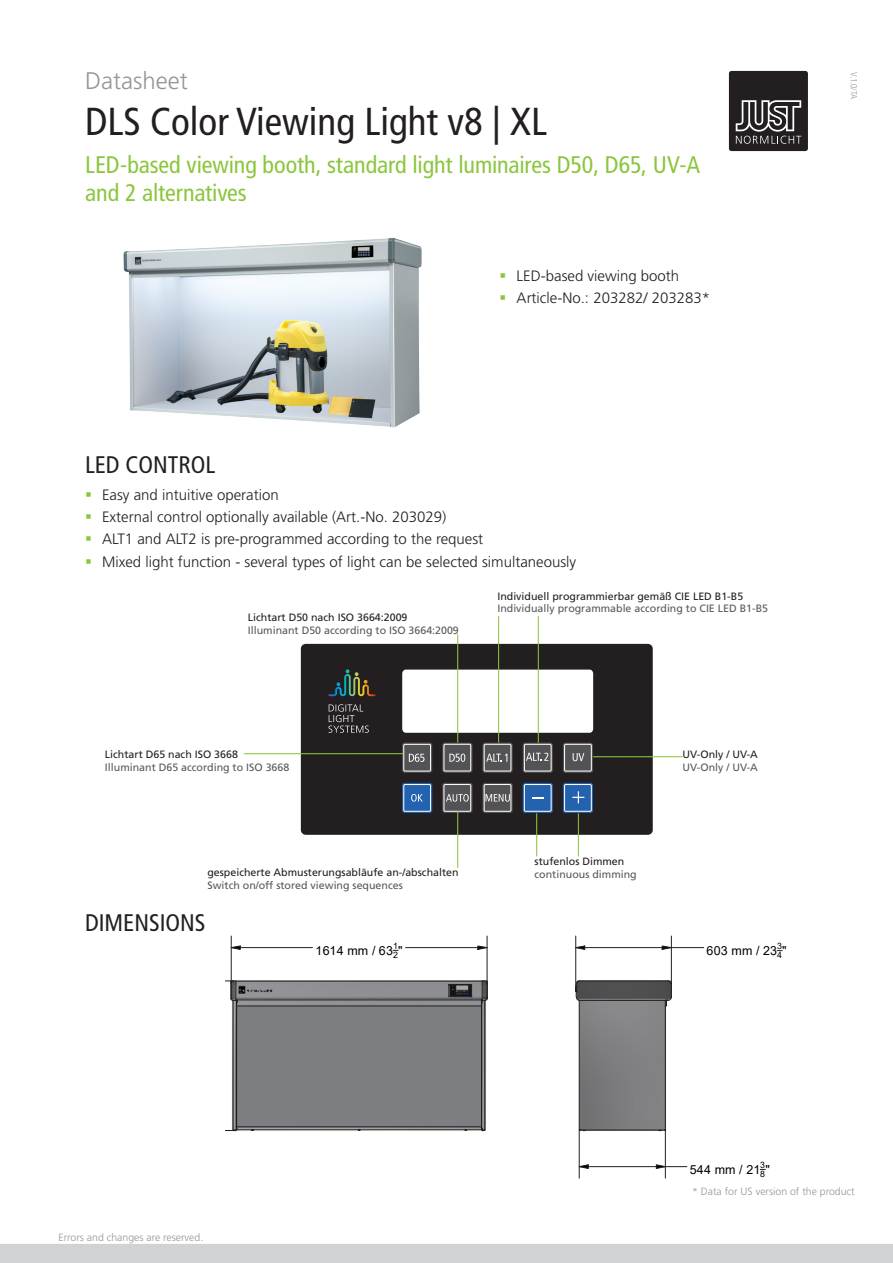
<style>
.page{position:relative;width:893px;height:1263px;background:#fff}
.page>*{position:absolute;margin:0;border:0;box-sizing:border-box;transform-origin:0 0}
.t1{font:condensed 39px "Frutiger LT Pro";color:#231f20}
.Headline_2{font:condensed 24px/28.8px "Frutiger LT Pro";letter-spacing:-.005em;color:#8bc63e}
.Headline_2-2{font:condensed 24px "Frutiger LT Pro";color:#231f20}
.Aufzählung{font:condensed 24px "Frutiger LT Pro";color:#231f20}
.t2{font:300 24px "Frutiger LT Pro";color:#939598}
.t3{font:300 15px "Frutiger LT Pro";color:#231f20}
.t4{font:12.45px "Arial";letter-spacing:.015em;color:#000}
.t5{font:10.65px/12.8px "Frutiger LT Pro";color:#57585a}
.t6{font:10.65px/12.8px "Frutiger LT Pro";color:#231f20}
.t7{font:300 10.5px "Frutiger LT Pro";color:#939598}
.t8{font:300 condensed 9px "Frutiger LT Pro";color:#939598}
.t9{font:8.85px/8.6px "Arial";color:#000}
.s1{color:#231f20}
.s2{color:#57585a}
</style>
<div class="page">
<div style="left:729px;top:71px;width:79px;height:80px;background:#231f20;border-radius:3px"></div>
<svg style="left:736px;top:100px;width:65px;height:44px"></svg>
<div style="left:1px;top:1244px;width:891px;height:18px;background:#d1d2d4"></div>
<div style="left:0;top:1244px;width:893px;height:19px;border:2px solid #d1d2d4"></div>
<img style="left:123px;top:237px;width:299px;height:191px">
<div style="left:301px;top:644px;width:352px;height:191px;background:#231f20;border-radius:5px"></div>
<div style="left:563px;top:743px;width:30px;height:30px;background:#535355;border-radius:3px"></div>
<div style="left:523px;top:743px;width:30px;height:30px;background:#535355;border-radius:3px"></div>
<svg style="left:482px;top:743px;width:31px;height:30px"></svg>
<div style="left:442px;top:743px;width:30px;height:30px;background:#535355;border-radius:3px"></div>
<div style="left:402px;top:742px;width:30px;height:31px;background:#535355;border-radius:3px"></div>
<div style="left:563px;top:783px;width:30px;height:30px;background:#2362af;border-radius:3px"></div>
<div style="left:523px;top:783px;width:30px;height:30px;background:#2362af;border-radius:3px"></div>
<div style="left:482px;top:783px;width:31px;height:30px;background:#535355;border-radius:3px"></div>
<div style="left:442px;top:783px;width:30px;height:30px;background:#535355;border-radius:3px"></div>
<div style="left:402px;top:783px;width:30px;height:30px;background:#2362af;border-radius:3px"></div>
<svg style="left:328px;top:669px;width:47px;height:27px"></svg>
<svg style="left:328px;top:704px;width:41px;height:29px"></svg>
<svg style="left:446px;top:794px;width:23px;height:8px"></svg>
<svg style="left:486px;top:794px;width:23px;height:8px"></svg>
<svg style="left:411px;top:794px;width:12px;height:7px"></svg>
<svg style="left:532px;top:797px;width:12px;height:1px"></svg>
<svg style="left:572px;top:791px;width:12px;height:12px"></svg>
<div style="left:484px;top:744px;width:27px;height:27px;border:1px solid #fff"></div>
<svg style="left:573px;top:753px;width:11px;height:8px"></svg>
<div style="left:564px;top:744px;width:28px;height:27px;border:1px solid #fff"></div>
<div style="left:524px;top:744px;width:28px;height:27px;border:1px solid #fff"></div>
<div style="left:444px;top:744px;width:27px;height:27px;border:1px solid #fff"></div>
<div style="left:403px;top:744px;width:28px;height:27px;border:1px solid #fff"></div>
<div style="left:564px;top:784px;width:28px;height:28px;border:1px solid #fff"></div>
<div style="left:524px;top:784px;width:28px;height:28px;border:1px solid #fff"></div>
<div style="left:484px;top:784px;width:27px;height:28px;border:1px solid #fff"></div>
<div style="left:444px;top:784px;width:27px;height:28px;border:1px solid #fff"></div>
<div style="left:403px;top:784px;width:28px;height:28px;border:1px solid #fff"></div>
<div style="left:402px;top:670px;width:191px;height:63px;background:#fff;border-radius:4px"></div>
<svg style="left:449px;top:753px;width:16px;height:9px"></svg>
<svg style="left:409px;top:754px;width:15px;height:8px"></svg>
<svg style="left:526px;top:753px;width:22px;height:8px"></svg>
<svg style="left:486px;top:754px;width:21px;height:8px"></svg>
<hr style="left:457px;top:634px;width:1px;height:108px;background:#8bc63e">
<svg style="left:244px;top:754px;width:159px;height:1px"></svg>
<hr style="left:244px;top:753px;width:159px;height:1px;background:#8bc63e">
<hr style="left:593px;top:756px;width:89px;height:1px;background:#8bc63e">
<hr style="left:498px;top:616px;width:1px;height:126px;background:#8bc63e">
<hr style="left:538px;top:616px;width:1px;height:126px;background:#8bc63e">
<hr style="left:457px;top:811px;width:1px;height:57px;background:#8bc63e">
<hr style="left:536px;top:813px;width:1px;height:43px;background:#8bc63e">
<hr style="left:578px;top:813px;width:1px;height:43px;background:#8bc63e">
<img style="left:586px;top:981px;width:72px;height:149px">
<hr style="left:580px;top:1130px;width:85px;height:1px;background:#231f20">
<hr style="left:579px;top:1000px;width:89px;height:1px;background:#231f20">
<svg style="left:658px;top:980px;width:14px;height:151px"></svg>
<hr style="left:579px;top:980px;width:89px;height:1px;background:#231f20">
<svg style="left:575px;top:980px;width:11px;height:151px"></svg>
<svg style="left:230px;top:945px;width:11px;height:5px"></svg>
<svg style="left:477px;top:945px;width:10px;height:5px"></svg>
<hr style="left:240px;top:947px;width:72px;height:1px;background:#231f20">
<hr style="left:406px;top:947px;width:72px;height:1px;background:#231f20">
<hr style="left:487px;top:936px;width:1px;height:48px;background:#231f20">
<hr style="left:231px;top:936px;width:1px;height:48px;background:#231f20">
<svg style="left:225px;top:980px;width:263px;height:151px;background:#7f8083"></svg>
<svg style="left:576px;top:945px;width:10px;height:5px"></svg>
<svg style="left:661px;top:945px;width:14px;height:5px"></svg>
<hr style="left:585px;top:947px;width:77px;height:1px;background:#231f20">
<hr style="left:671px;top:936px;width:1px;height:48px;background:#231f20">
<hr style="left:575px;top:936px;width:1px;height:51px;background:#231f20">
<hr style="left:671px;top:947px;width:33px;height:1px;background:#231f20">
<svg style="left:578px;top:1164px;width:11px;height:5px"></svg>
<hr style="left:588px;top:1166px;width:68px;height:1px;background:#231f20">
<hr style="left:665px;top:1130px;width:1px;height:48px;background:#231f20">
<hr style="left:579px;top:1130px;width:1px;height:48px;background:#231f20">
<svg style="left:655px;top:1164px;width:32px;height:5px"></svg>
<p class="t2" style="left:85px;top:67px;width:104px">Datasheet</p>
<p class="t1" style="left:85px;top:99px;width:463px">DLS Color Viewing Light v8 | XL</p>
<p class="Headline_2" style="left:85px;top:150px;width:616px">LED-based viewing booth, standard light luminaires D50, D65, UV-A and 2 alternatives</p>
<p class="t3" style="left:517px;top:267px;width:164px">LED-based viewing booth</p>
<p class="t3" style="left:517px;top:289px;width:195px">Article-No.: 203282/ 203283*</p>
<p class="Headline_2-2" style="left:85px;top:451px;width:132px">LED CONTROL</p>
<p class="t3" style="left:102px;top:486px;width:178px">Easy and intuitive operation</p>
<p class="t3" style="left:102px;top:508px;width:346px">External control optionally available (Art.-No. 203029)</p>
<p class="t3" style="left:102px;top:530px;width:383px">ALT1 and ALT2 is pre-programmed according to the request</p>
<p class="t3" style="left:102px;top:552px;width:476px">Mixed light function - several types of light can be selected simultaneously</p>
<p class="t5" style="left:248px;top:611px;width:212px"><span class="s1">Lichtart D50 nach ISO 3664:2009<br></span>Illuminant D50 according to ISO 3664:2009</p>
<p class="t5" style="left:497px;top:590px;width:272px"><span class="s1">Individuell programmierbar gemäß CIE LED B1-B5<br></span>Individually programmable according to CIE LED B1-B5</p>
<p class="t5" style="left:105px;top:748px;width:186px"><span class="s1">Lichtart D65 nach ISO 3668<br></span>Illuminant D65 according to ISO 3668</p>
<p class="t6" style="left:682px;top:748px;width:77px">UV-Only / UV-A<br><span class="s2">UV-Only / UV-A</span></p>
<p class="t6" style="left:207px;top:866px;width:253px">gespeicherte Abmusterungsabläufe an-/abschalten<br><span class="s2">Switch on/off stored viewing sequences</span></p>
<p class="Aufzählung" style="left:85px;top:908px;width:122px">DIMENSIONS</p>
<p class="t5" style="left:535px;top:855px;width:104px"><span class="s1">stufenlos Dimmen </span>continuous dimming</p>
<p class="t4" style="left:315px;top:942px;width:84px">1614 mm / 63<sup>1</sup></p>
<p class="t9" style="left:393px;top:950px;width:11px">2<sup>"</sup></p>
<p class="t4" style="left:707px;top:942px;width:77px">603 mm / 23<sup>3</sup></p>
<p class="t9" style="left:777px;top:950px;width:11px">4<sup>"</sup></p>
<p class="t8" style="left:859px;top:72px;width:29px;rotate:90deg">V.1.0/TA</p>
<p class="t7" style="left:59px;top:1231px;width:146px">Errors and changes are reserved.</p>
<p class="t4" style="left:690px;top:1161px;width:72px">544 mm / 21</p>
<p class="t9" style="left:760px;top:1161px;width:11px">3<br>8<sup>"</sup></p>
<p class="t7" style="left:692px;top:1185px;width:164px">* Data for US version of the product</p>
</div>
